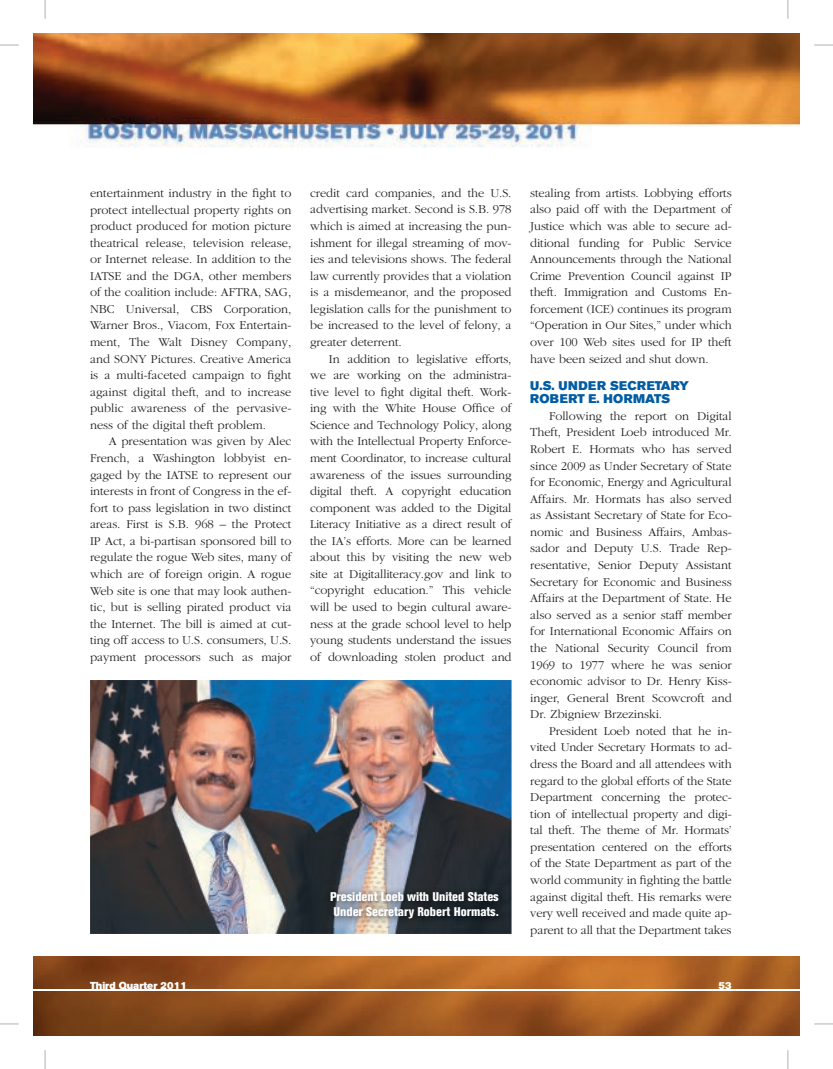
<style>
.page{position:relative;width:833px;height:1069px;background:#fff}
.page>*{position:absolute;margin:0;border:0;box-sizing:border-box;transform-origin:0 0}
.t1{font:300 12.5px/16.6px "Garamond";letter-spacing:-.005em;color:#231f20;text-align:justify}
.t2{font:800 condensed 12.5px/15px "Akzidenz Grotesk BE";letter-spacing:-.005em;color:#fff}
.t3{font:12.5px/12.9px "Akzidenz Grotesk BE Super";letter-spacing:.025em;color:#015ca3}
.t4{font:10px "Akzidenz Grotesk BE Super";color:#fff}
</style>
<div class="page">
<img style="left:34px;top:956px;width:765px;height:79px">
<img style="left:34px;top:34px;width:765px;height:114px">
<img style="left:90px;top:680px;width:421px;height:254px">
<img style="left:324px;top:885px;width:184px;height:42px">
<svg style="left:34px;top:989px;width:11px;height:2px"></svg>
<hr style="left:45px;top:989px;width:754px;height:2px;background:#fff">
<svg style="left:787px;top:0;width:1px;height:19px"></svg>
<svg style="left:44px;top:0;width:2px;height:19px"></svg>
<svg style="left:814px;top:44px;width:19px;height:2px"></svg>
<svg style="left:0;top:44px;width:19px;height:2px"></svg>
<svg style="left:814px;top:1023px;width:19px;height:2px"></svg>
<svg style="left:0;top:1023px;width:19px;height:2px"></svg>
<svg style="left:787px;top:1050px;width:1px;height:19px"></svg>
<svg style="left:44px;top:1050px;width:2px;height:19px"></svg>
<p class="t1" style="left:90px;top:185px;width:203px">entertainment industry in the fight to protect intellectual property rights on product produced for motion picture theatrical release, television release, or Internet release. In addition to the IATSE and the DGA, other members of the coalition include: AFTRA, SAG, NBC Universal, CBS Corporation, Warner Bros., Viacom, Fox Entertain&shy;ment, The Walt Disney Company, and SONY Pictures. Creative America is a multi-faceted campaign to fight against digital theft, and to increase public awareness of the pervasive&shy;ness of the digital theft problem.</p>
<p class="t1" style="left:90px;top:433px;width:203px;text-indent:19px">A presentation was given by Alec French, a Washington lobbyist en&shy;gaged by the IATSE to represent our interests in front of Congress in the ef&shy;fort to pass legislation in two distinct areas. First is S.B. 968 – the Protect IP Act, a bi-partisan sponsored bill to regulate the rogue Web sites, many of which are of foreign origin. A rogue Web site is one that may look authen&shy;tic, but is selling pirated product via the Internet. The bill is aimed at cut&shy;ting off access to U.S. consumers, U.S. payment processors such as major</p>
<p class="t1" style="left:310px;top:185px;width:203px">credit card companies, and the U.S. advertising market. Second is S.B. 978 which is aimed at increasing the pun&shy;ishment for illegal streaming of mov&shy;ies and televisions shows. The federal law currently provides that a violation is a misdemeanor, and the proposed legislation calls for the punishment to be increased to the level of felony, a greater deterrent.</p>
<p class="t1" style="left:310px;top:350px;width:203px;text-indent:19px">In addition to legislative efforts, we are working on the administra&shy;tive level to fight digital theft. Work&shy;ing with the White House Office of Science and Technology Policy, along with the Intellectual Property Enforce&shy;ment Coordinator, to increase cultural awareness of the issues surrounding digital theft. A copyright education component was added to the Digital Literacy Initiative as a direct result of the IA’s efforts. More can be learned about this by visiting the new web site at Digitalliteracy.gov and link to “copyright education.” This vehicle will be used to begin cultural aware&shy;ness at the grade school level to help young students understand the issues of downloading stolen product and</p>
<p class="t2" style="left:330px;top:889px;width:170px">President Loeb with United States<br>Under Secretary Robert Hormats.</p>
<p class="t1" style="left:530px;top:185px;width:203px">stealing from artists. Lobbying efforts also paid off with the Department of Justice which was able to secure ad&shy;ditional funding for Public Service Announcements through the National Crime Prevention Council against IP theft. Immigration and Customs En&shy;forcement (ICE) continues its program “Operation in Our Sites,” under which over 100 Web sites used for IP theft have been seized and shut down.</p>
<p class="t3" style="left:530px;top:380px;width:160px">U.S. UNDER SECRETARY<br>ROBERT E. HORMATS</p>
<p class="t1" style="left:530px;top:408px;width:203px;text-indent:19px">Following the report on Digital Theft, President Loeb introduced Mr.<br>Robert E. Hormats who has served since 2009 as Under Secretary of State for Economic, Energy and Agricultural Affairs. Mr. Hormats has also served as Assistant Secretary of State for Eco&shy;nomic and Business Affairs, Ambas&shy;sador and Deputy U.S. Trade Rep&shy;resentative, Senior Deputy Assistant Secretary for Economic and Business Affairs at the Department of State. He also served as a senior staff member for International Economic Affairs on the National Security Council from 1969 to 1977 where he was senior economic advisor to Dr. Henry Kiss&shy;inger, General Brent Scowcroft and Dr. Zbigniew Brzezinski.</p>
<p class="t1" style="left:530px;top:723px;width:203px;text-indent:19px">President Loeb noted that he in&shy;vited Under Secretary Hormats to ad&shy;dress the Board and all attendees with regard to the global efforts of the State Department concerning the protec&shy;tion of intellectual property and digi&shy;tal theft. The theme of Mr. Hormats’ presentation centered on the efforts of the State Department as part of the world community in fighting the battle against digital theft. His remarks were very well received and made quite ap&shy;parent to all that the Department takes</p>
<p class="t4" style="left:90px;top:979px;width:98px">Third Quarter 2011</p>
<p class="t4" style="left:718px;top:979px;width:15px">53</p>
</div>
